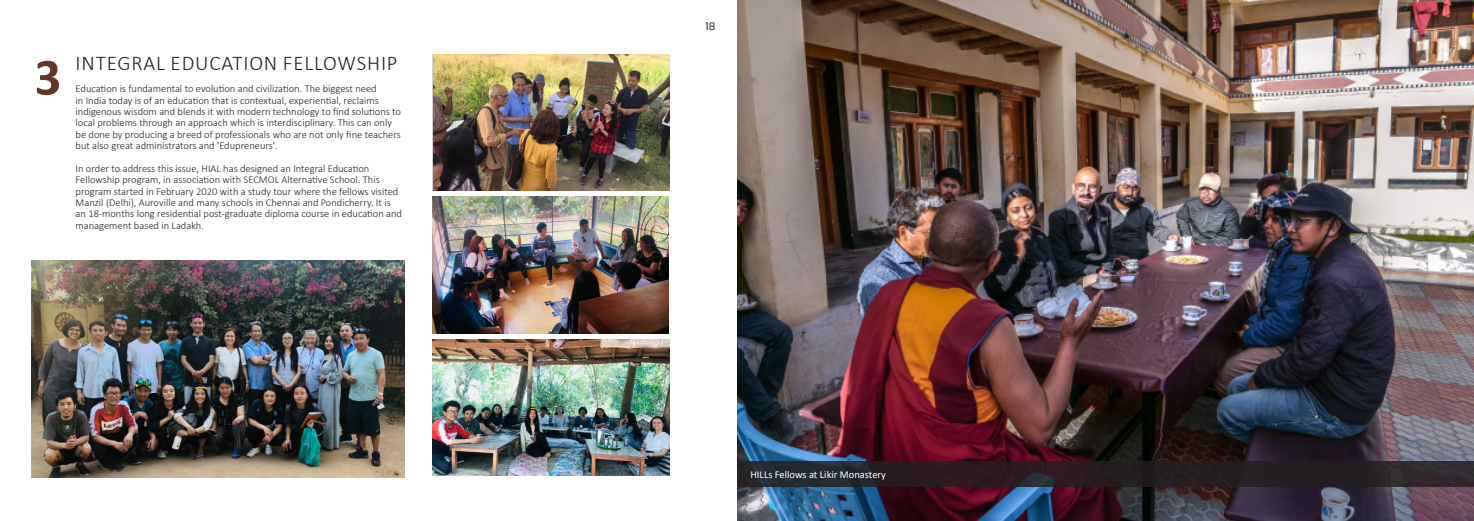
<style>
.page{position:relative;width:1474px;height:521px;background:#fff}
.page>*{position:absolute;margin:0;border:0;box-sizing:border-box;transform-origin:0 0}
.t1{font:700 52.5px "Calibri";color:#633721}
.t2{font:300 21px "Calibri";letter-spacing:.04em;color:#231f20}
.t3{font:300 10.5px/11.4px "Calibri";color:#231f20}
.t4{font:10.5px "Calibri";color:#fff}
.t5{font:10.5px "Poppins";color:#231f20}
</style>
<div class="page">
<img style="left:433px;top:54px;width:236px;height:137px">
<img style="left:433px;top:197px;width:235px;height:137px">
<img style="left:32px;top:260px;width:372px;height:217px">
<img style="left:432px;top:339px;width:237px;height:137px">
<img style="left:737px;top:0;width:736px;height:521px">
<svg style="left:737px;top:461px;width:736px;height:26px;background:#272125"></svg>
<p class="t1" style="left:35px;top:40px;width:28px">3</p>
<p class="t2" style="left:76px;top:50px;width:323px">INTEGRAL EDUCATION FELLOWSHIP</p>
<p class="t3" style="left:76px;top:83px;width:327px">Education is fundamental to evolution and civilization. The biggest need<br>in India today is of an education that is contextual, experiential, reclaims indigenous wisdom and blends it with modern technology to find solutions to local problems through an approach which is interdisciplinary. This can only be done by producing a breed of professionals who are not only fine teachers but also great administrators and 'Edupreneurs'.</p>
<p class="t3" style="left:76px;top:163px;width:328px">In order to address this issue, HIAL has designed an Integral Education Fellowship program, in association with SECMOL Alternative School. This program started in February 2020 with a study tour where the fellows visited Manzil (Delhi), Auroville and many schools in Chennai and Pondicherry. It is an 18-months long residential post-graduate diploma course in education and management based in Ladakh.</p>
<p class="t5" style="left:705px;top:20px;width:11px">18</p>
<p class="t4" style="left:750px;top:467px;width:137px">HILLs Fellows at Likir Monastery</p>
</div>
